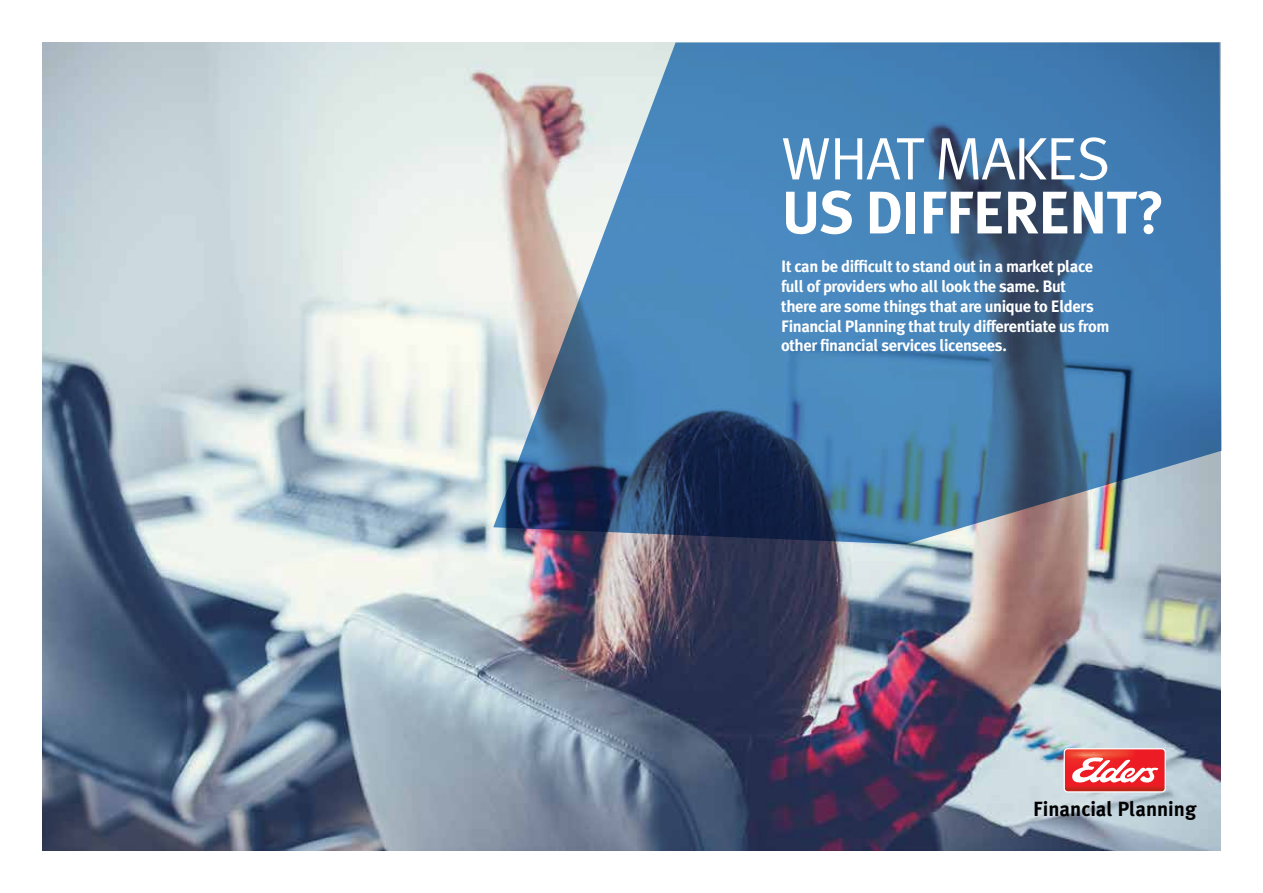
<style>
.page{position:relative;width:1263px;height:893px;background:#fff}
.page>*{position:absolute;margin:0;border:0;box-sizing:border-box;transform-origin:0 0}
.t1{font:700 60px "Meta Plus";letter-spacing:-.025em;color:#fff}
.t2{font:60px "Meta Plus Normal";letter-spacing:-.025em;color:#fff}
.t3{font:700 20.55px "Meta Plus";color:#000}
.t4{font:700 16.5px/19.8px "Meta Plus";letter-spacing:-.025em;color:#fff}
</style>
<div class="page">
<img style="left:43px;top:43px;width:1177px;height:807px">
<svg style="left:493px;top:43px;width:728px;height:501px;background:#6088ac"></svg>
<div style="left:1064px;top:748px;width:102px;height:44px;border:1px solid #fff;border-radius:4px"></div>
<svg style="left:1064px;top:749px;width:101px;height:43px"></svg>
<h1 class="t2" style="left:781px;top:124px;width:331px">WHAT MAKES</h1>
<h1 class="t1" style="left:781px;top:178px;width:385px">US DIFFERENT?</h1>
<p class="t4" style="left:781px;top:256px;width:330px">It can be difficult to stand out in a market place full of providers who all look the same. But<br>there are some things that are unique to Elders Financial Planning that truly differentiate us from other financial services licensees.</p>
<p class="t3" style="left:1033px;top:797px;width:165px">Financial Planning</p>
</div>
